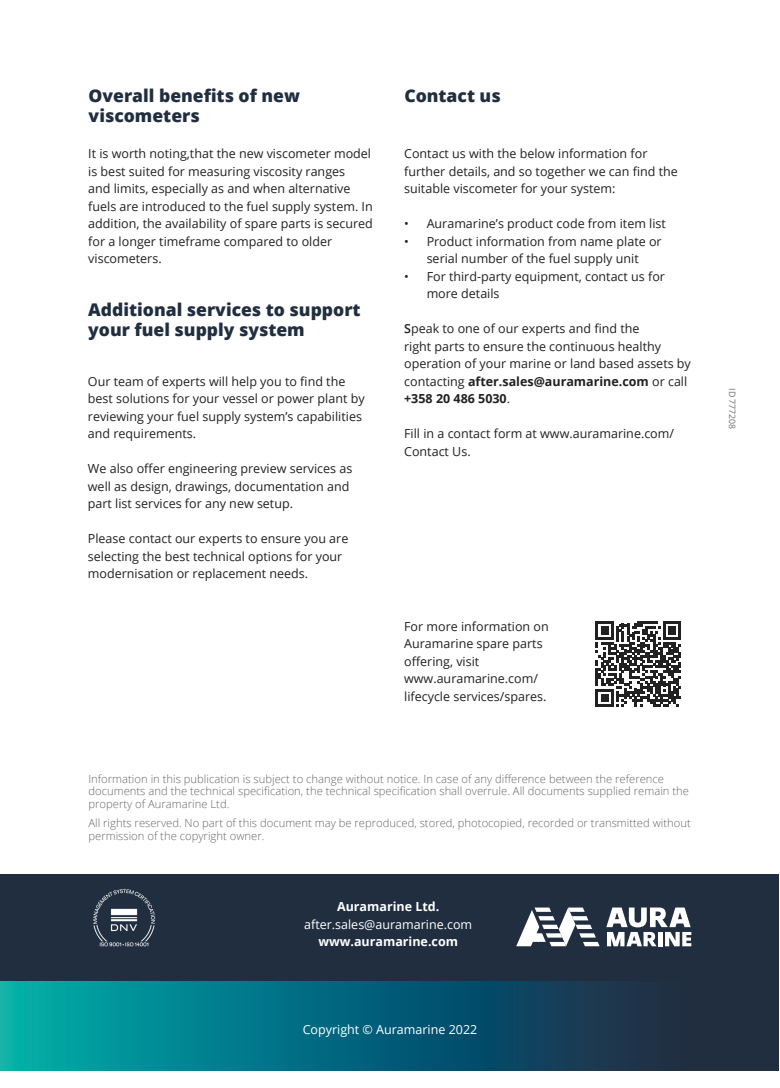
<style>
.page{position:relative;width:780px;height:1088px;background:#fff}
.page>*{position:absolute;margin:0;border:0;box-sizing:border-box;transform-origin:0 0}
.Väliotsikko{font:800 17.5px/20px "Open Sans";color:#202e40}
.Leipäteksti{font:12.5px/17.5px "Open Sans";color:#222121}
.Leipäteksti-2{font:12.5px "Open Sans";color:#fff}
.Leipäteksti-3{font:700 12.5px "Open Sans";color:#fff}
.Kuvateksti{font:300 11.25px/12.5px "Open Sans";color:#68686a}
.t1{font:8.75px "Open Sans";color:#6d6f71}
.s1{font-weight:600}
.s2{font-weight:700}
</style>
<div class="page">
<div style="left:0;top:874px;width:778px;height:107px;background:#202e40"></div>
<svg style="left:0;top:981px;width:778px;height:89px;background:#0a6173"></svg>
<svg style="left:516px;top:907px;width:175px;height:39px"></svg>
<svg style="left:595px;top:621px;width:86px;height:86px"></svg>
<img style="left:93px;top:889px;width:63px;height:58px">
<p class="Väliotsikko" style="left:89px;top:85px;width:213px">Overall benefits of new viscometers</p>
<p class="Väliotsikko" style="left:404px;top:85px;width:98px">Contact us</p>
<p class="Leipäteksti" style="left:88px;top:145px;width:286px">It is worth noting,that the new viscometer model is best suited for measuring viscosity ranges<br>and limits, especially as and when alternative fuels are introduced to the fuel supply system. In addition, the availability of spare parts is secured for a longer timeframe compared to older viscometers.</p>
<p class="Väliotsikko" style="left:88px;top:299px;width:274px">Additional services to support your fuel supply system</p>
<p class="Leipäteksti" style="left:88px;top:372px;width:259px">Our team of experts will help you to find the</p>
<p class="Leipäteksti" style="left:88px;top:390px;width:278px">best solutions for your vessel or power plant by reviewing your fuel supply system’s capabilities and requirements.</p>
<p class="Leipäteksti" style="left:88px;top:460px;width:266px">We also offer engineering preview services as well as design, drawings, documentation and part list services for any new setup.</p>
<p class="Leipäteksti" style="left:88px;top:530px;width:262px">Please contact our experts to ensure you are selecting the best technical options for your modernisation or replacement needs.</p>
<p class="Leipäteksti" style="left:404px;top:145px;width:275px">Contact us with the below information for further details, and so together we can find the suitable viscometer for your system:</p>
<p class="Leipäteksti" style="left:404px;top:215px;width:263px">• Auramarine’s product code from item list</p>
<p class="Leipäteksti" style="left:404px;top:232px;width:259px;text-align:center">• Product information from name plate or serial number of the fuel supply unit</p>
<p class="Leipäteksti" style="left:426px;top:267px;width:240px;text-indent:-22px">• For third-party equipment, contact us for more details</p>
<p class="Leipäteksti" style="left:404px;top:320px;width:288px"><span class="s1">S</span>peak to one of our experts and find the<br>right parts to ensure the continuous healthy operation of your marine or land based assets by contacting <span class="s2">after.sales@auramarine.com</span> or call <span class="s2">+358 20 486 5030</span>.</p>
<p class="Leipäteksti" style="left:404px;top:425px;width:271px">Fill in a contact form at www.auramarine.com/<br>Contact Us.</p>
<p class="Leipäteksti" style="left:404px;top:617px;width:146px">For more information on<br>Auramarine spare parts offering, visit www.auramarine.com/ lifecycle services/spares.</p>
<p class="Kuvateksti" style="left:88px;top:772px;width:602px">Information in this publication is subject to change without notice. In case of any difference between the reference documents and the technical specification, the technical specification shall overrule. All documents supplied remain the property of Auramarine Ltd.</p>
<p class="Kuvateksti" style="left:88px;top:816px;width:604px">All rights reserved. No part of this document may be reproduced, stored, photocopied, recorded or transmitted without permission of the copyright owner.</p>
<p class="Leipäteksti-3" style="left:337px;top:898px;width:104px">Auramarine Ltd.</p>
<p class="Leipäteksti-2" style="left:304px;top:915px;width:169px">after.sales@auramarine.com</p>
<p class="Leipäteksti-3" style="left:318px;top:933px;width:141px">www.auramarine.com</p>
<p class="Leipäteksti-2" style="left:303px;top:1020px;width:176px">Copyright © Auramarine 2022</p>
<p class="t1" style="left:738px;top:388px;width:43px;rotate:90deg">ID 777208</p>
</div>
